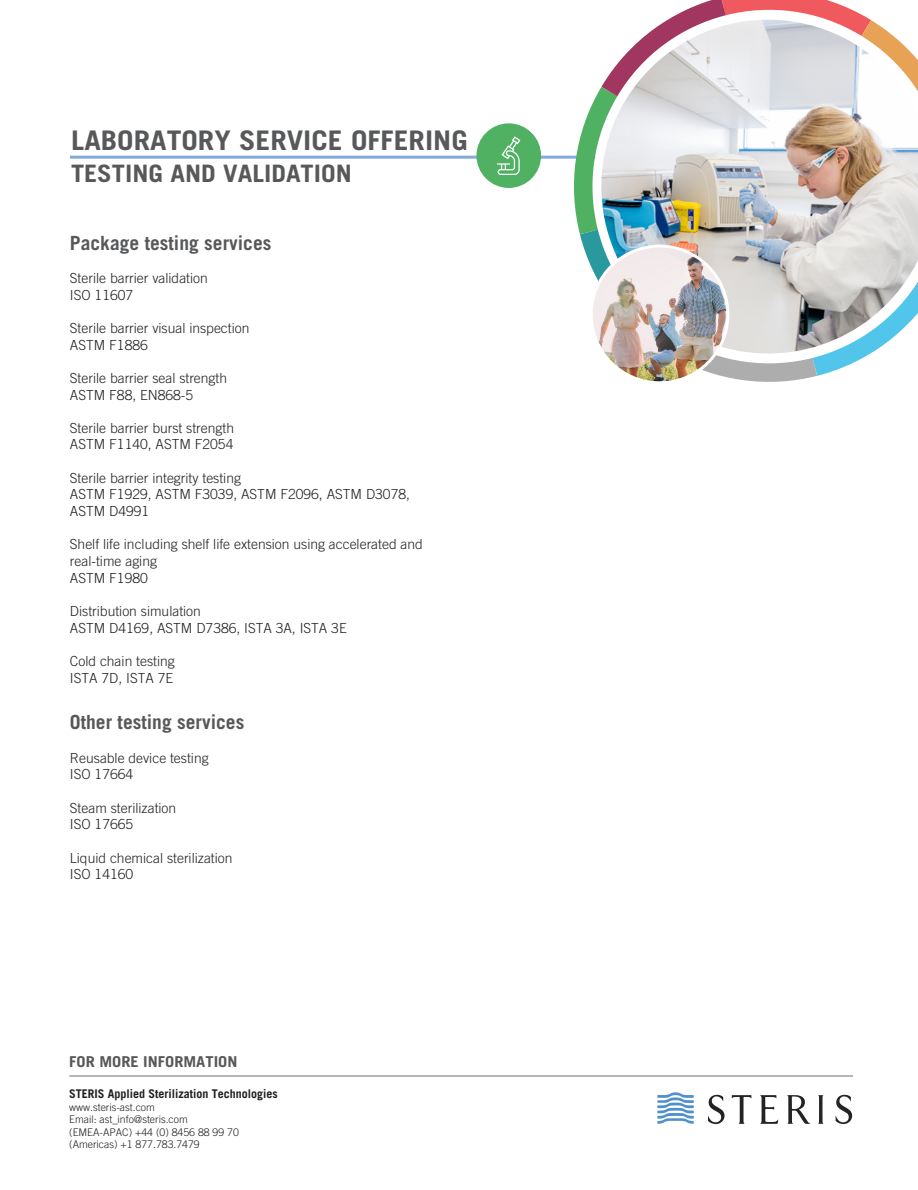
<style>
.page{position:relative;width:918px;height:1190px;background:#fff}
.page>*{position:absolute;margin:0;border:0;box-sizing:border-box;transform-origin:0 0}
.t1{font:700 27px "Trade Gothic";color:#57585a;scale:1.1 1}
.t2{font:700 24px "Trade Gothic";color:#57585a;scale:1.1 1}
.t3{font:700 19.5px "Trade Gothic";color:#57585a}
.t4{font:700 15px "Trade Gothic";color:#57585a;scale:1.1 1}
.t5{font:300 13.8px/16.6px "Trade Gothic";color:#231f20}
.t6{font:700 12px "Trade Gothic";color:#231f20}
.t7{font:300 10.5px "Trade Gothic";color:#231f20}
</style>
<div class="page">
<hr style="left:70px;top:156px;width:525px;height:3px;background:#82abda">
<div style="left:476px;top:123px;width:65px;height:65px;background:#50b163;border-radius:50%"></div>
<svg style="left:497px;top:136px;width:23px;height:39px"></svg>
<hr style="left:69px;top:1075px;width:784px;height:1px;background:#6c6d70">
<svg style="left:787px;top:1095px;width:22px;height:28px"></svg>
<svg style="left:760px;top:1095px;width:18px;height:28px"></svg>
<svg style="left:708px;top:1094px;width:17px;height:30px"></svg>
<svg style="left:836px;top:1094px;width:17px;height:30px"></svg>
<svg style="left:732px;top:1095px;width:20px;height:28px"></svg>
<svg style="left:818px;top:1095px;width:6px;height:28px"></svg>
<svg style="left:657px;top:1092px;width:37px;height:31px"></svg>
<img style="left:566px;top:0;width:352px;height:382px">
<img style="left:591px;top:246px;width:137px;height:137px;border-radius:68px">
<div style="left:590px;top:244px;width:139px;height:140px;border:3px solid #fff;border-radius:50%"></div>
<p class="t1" style="left:71px;top:124px;width:362px">LABORATORY SERVICE OFFERING</p>
<p class="t2" style="left:71px;top:159px;width:257px">TESTING AND VALIDATION</p>
<p class="t3" style="left:70px;top:231px;width:203px">Package testing services</p>
<p class="t5" style="left:70px;top:269px;width:139px">Sterile barrier validation</p>
<p class="t5" style="left:70px;top:286px;width:65px">ISO 11607</p>
<p class="t5" style="left:70px;top:319px;width:181px">Sterile barrier visual inspection</p>
<p class="t5" style="left:70px;top:336px;width:79px">ASTM F1886</p>
<p class="t5" style="left:70px;top:369px;width:159px">Sterile barrier seal strength</p>
<p class="t5" style="left:70px;top:386px;width:125px">ASTM F88, EN868-5</p>
<p class="t5" style="left:70px;top:419px;width:166px">Sterile barrier burst strength</p>
<p class="t5" style="left:70px;top:436px;width:165px">ASTM F1140, ASTM F2054</p>
<p class="t5" style="left:70px;top:469px;width:173px">Sterile barrier integrity testing</p>
<p class="t5" style="left:70px;top:486px;width:342px">ASTM F1929, ASTM F3039, ASTM F2096, ASTM D3078,<br>ASTM D4991</p>
<p class="t5" style="left:70px;top:536px;width:355px">Shelf life including shelf life extension using accelerated and real-time aging</p>
<p class="t5" style="left:70px;top:569px;width:79px">ASTM F1980</p>
<p class="t5" style="left:70px;top:602px;width:133px">Distribution simulation</p>
<p class="t5" style="left:70px;top:619px;width:278px">ASTM D4169, ASTM D7386, ISTA 3A, ISTA 3E</p>
<p class="t5" style="left:70px;top:652px;width:106px">Cold chain testing</p>
<p class="t5" style="left:70px;top:669px;width:105px">ISTA 7D, ISTA 7E</p>
<p class="t3" style="left:70px;top:710px;width:176px">Other testing services</p>
<p class="t5" style="left:70px;top:749px;width:140px">Reusable device testing</p>
<p class="t5" style="left:70px;top:766px;width:65px">ISO 17664</p>
<p class="t5" style="left:70px;top:799px;width:108px">Steam sterilization</p>
<p class="t5" style="left:70px;top:816px;width:65px">ISO 17665</p>
<p class="t5" style="left:70px;top:849px;width:164px">Liquid chemical sterilization</p>
<p class="t5" style="left:70px;top:865px;width:65px">ISO 14160</p>
<p class="t4" style="left:69px;top:1052px;width:154px">FOR MORE INFORMATION</p>
<p class="t6" style="left:69px;top:1086px;width:210px">STERIS Applied Sterilization Technologies</p>
<p class="t7" style="left:69px;top:1100px;width:87px">www.steris-ast.com</p>
<p class="t7" style="left:69px;top:1113px;width:120px">Email: ast_info@steris.com</p>
<p class="t7" style="left:69px;top:1125px;width:171px">(EMEA-APAC) +44 (0) 8456 88 99 70</p>
<p class="t7" style="left:69px;top:1138px;width:132px">(Americas) +1 877.783.7479</p>
</div>
